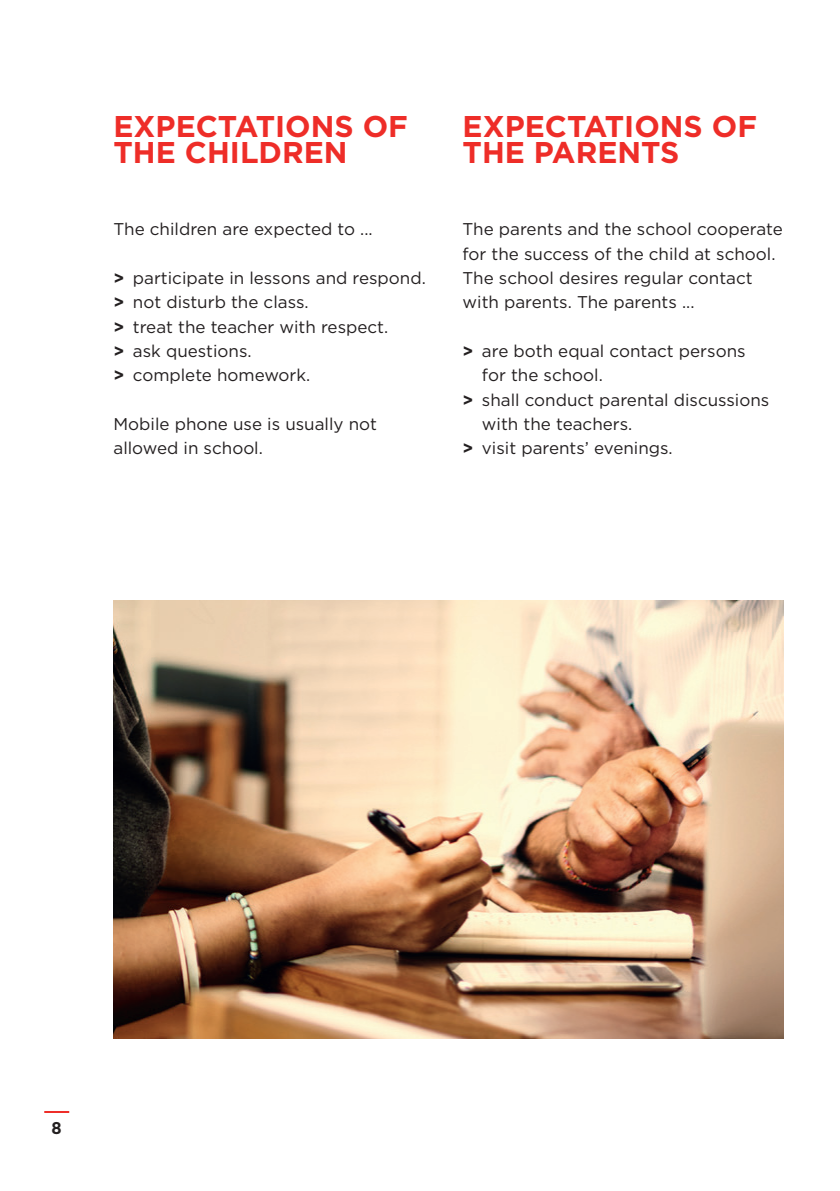
<style>
.page{position:relative;width:840px;height:1191px;background:#fff}
.page>*{position:absolute;margin:0;border:0;box-sizing:border-box;transform-origin:0 0}
.t1{font:700 30px/26px "Gotham";color:#ee2d28}
.t2{font:17px/24.4px "Gotham";color:#231f20}
.t3{font:700 17px "Gotham";color:#231f20}
.s1{font-weight:700}
</style>
<div class="page">
<img style="left:113px;top:600px;width:669px;height:439px">
<hr style="left:44px;top:1111px;width:25px;height:2px;background:#ee2d28">
<h1 class="t1" style="left:113px;top:114px;width:296px">EXPECTATIONS OF<br>THE CHILDREN</h1>
<p class="t2" style="left:113px;top:217px;width:260px">The children are expected to ...</p>
<p class="t2" style="left:113px;top:265px;width:314px"><span class="s1">&gt;</span> participate in lessons and respond. <span class="s1">&gt;</span> not disturb the class.<br><span class="s1">&gt;</span> treat the teacher with respect.<br><span class="s1">&gt;</span> ask questions.<br><span class="s1">&gt;</span> complete homework.</p>
<p class="t2" style="left:113px;top:411px;width:265px">Mobile phone use is usually not allowed in school.</p>
<h1 class="t1" style="left:462px;top:114px;width:296px">EXPECTATIONS OF<br>THE PARENTS</h1>
<p class="t2" style="left:462px;top:217px;width:321px">The parents and the school cooperate for the success of the child at school.<br>The school desires regular contact with parents. The parents ...</p>
<p class="t2" style="left:462px;top:338px;width:284px"><span class="s1">&gt;</span> are both equal contact persons</p>
<p class="t2" style="left:481px;top:363px;width:122px">for the school.</p>
<p class="t2" style="left:462px;top:387px;width:308px"><span class="s1">&gt;</span> shall conduct parental discussions</p>
<p class="t2" style="left:481px;top:411px;width:152px">with the teachers.</p>
<p class="t2" style="left:462px;top:436px;width:212px"><span class="s1">&gt;</span> visit parents’ evenings.</p>
<p class="t3" style="left:52px;top:1116px;width:12px">8</p>
</div>
